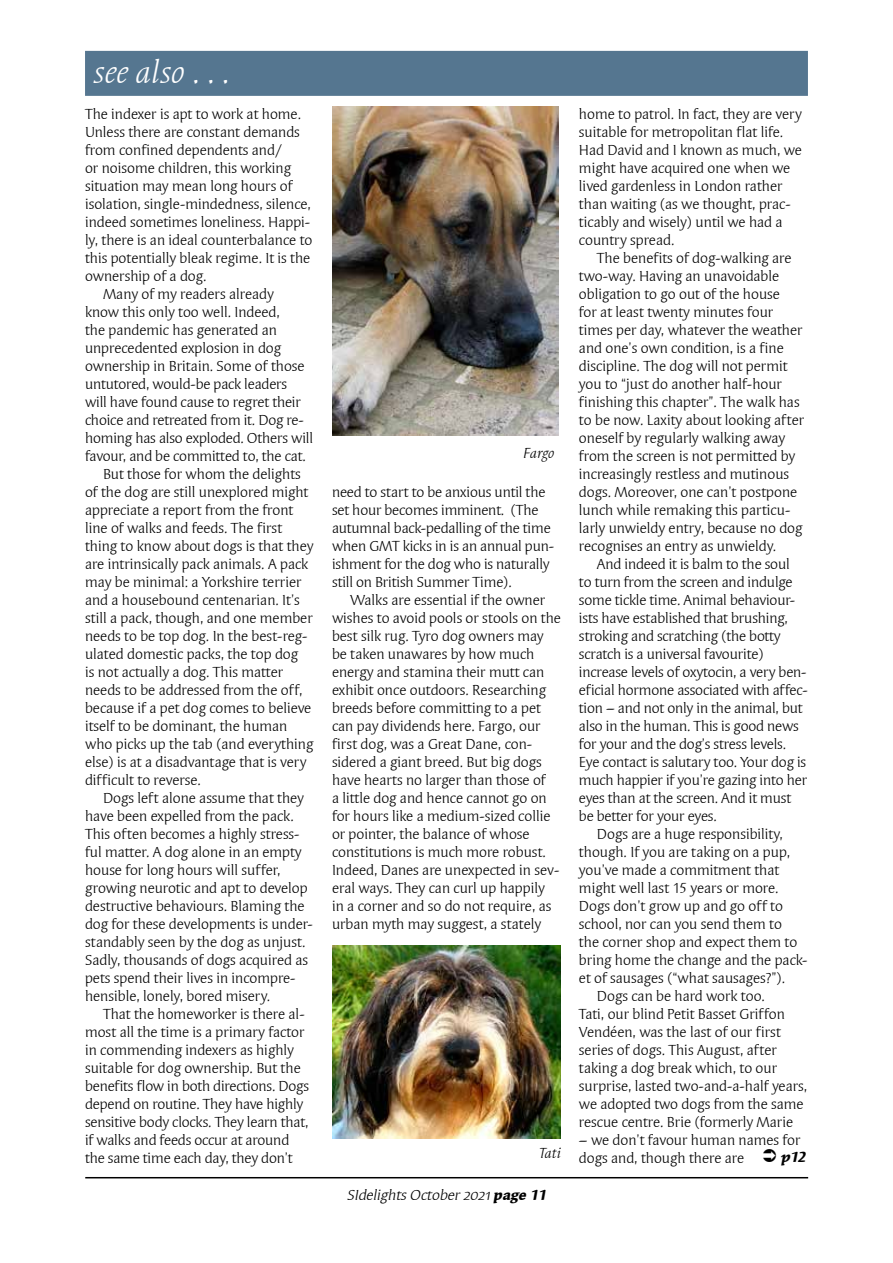
<style>
.page{position:relative;width:893px;height:1263px;background:#fff}
.page>*{position:absolute;margin:0;border:0;box-sizing:border-box;transform-origin:0 0}
.t1{font:italic 33px "Syndor OSITCTT Book";color:#fff}
.t2{font:15px/18px "Syndor ITCTT Book";color:#000}
.t3{font:italic 15px "Syndor OSITCTT Book";color:#000}
.t4{font:italic 15px "Syndor ITCTT Book";color:#000}
.t5{font:italic 15px "Syndor ITCTT Bold";color:#000}
.s1{font-style:normal}
.s2{font-family:"Syndor ITCTT Bold"}
</style>
<div class="page">
<hr style="left:85px;top:1177px;width:723px;height:1px;background:#000">
<div style="left:85px;top:51px;width:723px;height:45px;background:#557690"></div>
<img style="left:332px;top:106px;width:226px;height:330px">
<img style="left:332px;top:945px;width:229px;height:193px">
<h1 class="t1" style="left:94px;top:54px;width:137px">see also <span class="s1">. . .</span></h1>
<p class="t2" style="left:85px;top:105px;width:218px">The indexer is apt to work at home.</p>
<p class="t2" style="left:85px;top:123px;width:216px">Unless there are constant demands</p>
<p class="t2" style="left:85px;top:141px;width:199px">from confined dependents and/</p>
<p class="t2" style="left:85px;top:159px;width:207px">or noisome children, this working</p>
<p class="t2" style="left:85px;top:177px;width:209px">situation may mean long hours of</p>
<p class="t2" style="left:85px;top:195px;width:227px">isolation, single-mindedness, silence,</p>
<p class="t2" style="left:85px;top:213px;width:227px">indeed sometimes loneliness. Happi-</p>
<p class="t2" style="left:85px;top:231px;width:229px">ly, there is an ideal counterbalance to</p>
<p class="t2" style="left:85px;top:249px;width:227px">this potentially bleak regime. It is the</p>
<p class="t2" style="left:85px;top:267px;width:123px">ownership of a dog.</p>
<p class="t2" style="left:103px;top:285px;width:172px">Many of my readers already</p>
<p class="t2" style="left:85px;top:303px;width:196px">know this only too well. Indeed,</p>
<p class="t2" style="left:85px;top:321px;width:194px">the pandemic has generated an</p>
<p class="t2" style="left:85px;top:339px;width:198px">unprecedented explosion in dog</p>
<p class="t2" style="left:85px;top:357px;width:221px">ownership in Britain. Some of those</p>
<p class="t2" style="left:85px;top:375px;width:204px">untutored, would-be pack leaders</p>
<p class="t2" style="left:85px;top:393px;width:217px">will have found cause to regret their</p>
<p class="t2" style="left:85px;top:411px;width:220px">choice and retreated from it. Dog re-</p>
<p class="t2" style="left:85px;top:429px;width:230px">homing has also exploded. Others will</p>
<p class="t2" style="left:85px;top:447px;width:222px">favour, and be committed to, the cat.</p>
<p class="t2" style="left:103px;top:465px;width:199px">But those for whom the delights</p>
<p class="t2" style="left:85px;top:483px;width:225px">of the dog are still unexplored might</p>
<p class="t2" style="left:85px;top:501px;width:210px">appreciate a report from the front</p>
<p class="t2" style="left:85px;top:519px;width:199px">line of walks and feeds. The first</p>
<p class="t2" style="left:85px;top:537px;width:230px">thing to know about dogs is that they</p>
<p class="t2" style="left:85px;top:555px;width:225px">are intrinsically pack animals. A pack</p>
<p class="t2" style="left:85px;top:573px;width:218px">may be minimal: a Yorkshire terrier</p>
<p class="t2" style="left:85px;top:591px;width:216px">and a housebound centenarian. It’s</p>
<p class="t2" style="left:85px;top:609px;width:229px">still a pack, though, and one member</p>
<p class="t2" style="left:85px;top:627px;width:224px">needs to be top dog. In the best-reg-</p>
<p class="t2" style="left:85px;top:645px;width:215px">ulated domestic packs, the top dog</p>
<p class="t2" style="left:85px;top:663px;width:200px">is not actually a dog. This matter</p>
<p class="t2" style="left:85px;top:681px;width:219px">needs to be addressed from the off,</p>
<p class="t2" style="left:85px;top:699px;width:228px">because if a pet dog comes to believe</p>
<p class="t2" style="left:85px;top:717px;width:204px">itself to be dominant, the human</p>
<p class="t2" style="left:85px;top:735px;width:230px">who picks up the tab (and everything</p>
<p class="t2" style="left:85px;top:753px;width:223px">else) is at a disadvantage that is very</p>
<p class="t2" style="left:85px;top:771px;width:117px">difficult to reverse.</p>
<p class="t2" style="left:103px;top:789px;width:202px">Dogs left alone assume that they</p>
<p class="t2" style="left:85px;top:807px;width:210px">have been expelled from the pack.</p>
<p class="t2" style="left:85px;top:825px;width:216px">This often becomes a highly stress-</p>
<p class="t2" style="left:85px;top:843px;width:218px">ful matter. A dog alone in an empty</p>
<p class="t2" style="left:85px;top:861px;width:197px">house for long hours will suffer,</p>
<p class="t2" style="left:85px;top:879px;width:224px">growing neurotic and apt to develop</p>
<p class="t2" style="left:85px;top:897px;width:221px">destructive behaviours. Blaming the</p>
<p class="t2" style="left:85px;top:915px;width:229px">dog for these developments is under-</p>
<p class="t2" style="left:85px;top:933px;width:222px">standably seen by the dog as unjust.</p>
<p class="t2" style="left:85px;top:951px;width:225px">Sadly, thousands of dogs acquired as</p>
<p class="t2" style="left:85px;top:969px;width:212px">pets spend their lives in incompre-</p>
<p class="t2" style="left:85px;top:987px;width:187px">hensible, lonely, bored misery.</p>
<p class="t2" style="left:103px;top:1005px;width:203px">That the homeworker is there al-</p>
<p class="t2" style="left:85px;top:1023px;width:221px">most all the time is a primary factor</p>
<p class="t2" style="left:85px;top:1041px;width:210px">in commending indexers as highly</p>
<p class="t2" style="left:85px;top:1059px;width:217px">suitable for dog ownership. But the</p>
<p class="t2" style="left:85px;top:1077px;width:226px">benefits flow in both directions. Dogs</p>
<p class="t2" style="left:85px;top:1095px;width:220px">depend on routine. They have highly</p>
<p class="t2" style="left:85px;top:1113px;width:225px">sensitive body clocks. They learn that,</p>
<p class="t2" style="left:85px;top:1131px;width:206px">if walks and feeds occur at around</p>
<p class="t2" style="left:85px;top:1149px;width:209px">the same time each day, they don’t</p>
<p class="t4" style="left:523px;top:444px;width:33px">Fargo</p>
<p class="t2" style="left:332px;top:483px;width:224px">need to start to be anxious until the set hour becomes imminent. (The autumnal back-pedalling of the time when GMT kicks in is an annual pun&shy;ishment for the dog who is naturally still on British Summer Time).</p>
<p class="t2" style="left:332px;top:591px;width:230px;text-indent:18px">Walks are essential if the owner wishes to avoid pools or stools on the best silk rug. Tyro dog owners may be taken unawares by how much energy and stamina their mutt can exhibit once outdoors. Researching breeds before committing to a pet can pay dividends here. Fargo, our first dog, was a Great Dane, con&shy;sidered a giant breed. But big dogs have hearts no larger than those of<br>a little dog and hence cannot go on for hours like a medium-sized collie or pointer, the balance of whose constitutions is much more robust.<br>Indeed, Danes are unexpected in sev&shy;eral ways. They can curl up happily<br>in a corner and so do not require, as urban myth may suggest, a stately</p>
<p class="t4" style="left:539px;top:1145px;width:24px">Tati</p>
<p class="t3" style="left:347px;top:1187px;width:205px">SIdelights October2021<span class="s2">page 11</span></p>
<p class="t2" style="left:579px;top:105px;width:225px">home to patrol. In fact, they are very suitable for metropolitan flat life.<br>Had David and I known as much, we might have acquired one when we lived gardenless in London rather than waiting (as we thought, prac&shy;ticably and wisely) until we had a country spread.</p>
<p class="t2" style="left:579px;top:249px;width:227px;text-indent:18px">The benefits of dog-walking are two-way. Having an unavoidable obligation to go out of the house<br>for at least twenty minutes four times per day, whatever the weather and one’s own condition, is a fine discipline. The dog will not permit you to “just do another half-hour finishing this chapter”. The walk has to be now. Laxity about looking after oneself by regularly walking away from the screen is not permitted by increasingly restless and mutinous dogs. Moreover, one can’t postpone lunch while remaking this particu&shy;larly unwieldy entry, because no dog recognises an entry as unwieldy.</p>
<p class="t2" style="left:597px;top:555px;width:194px">And indeed it is balm to the soul</p>
<p class="t2" style="left:579px;top:573px;width:215px">to turn from the screen and indulge</p>
<p class="t2" style="left:579px;top:591px;width:218px">some tickle time. Animal behaviour-</p>
<p class="t2" style="left:579px;top:609px;width:211px">ists have established that brushing,</p>
<p class="t2" style="left:579px;top:627px;width:203px">stroking and scratching (the botty</p>
<p class="t2" style="left:579px;top:645px;width:186px">scratch is a universal favourite)</p>
<p class="t2" style="left:579px;top:663px;width:229px">increase levels of oxytocin, a very ben-</p>
<p class="t2" style="left:579px;top:681px;width:230px">eficial hormone associated with affec-</p>
<p class="t2" style="left:579px;top:699px;width:225px">tion – and not only in the animal, but</p>
<p class="t2" style="left:579px;top:717px;width:221px">also in the human. This is good news</p>
<p class="t2" style="left:579px;top:735px;width:209px">for your and the dog’s stress levels.</p>
<p class="t2" style="left:579px;top:753px;width:229px">Eye contact is salutary too. Your dog is</p>
<p class="t2" style="left:579px;top:771px;width:230px">much happier if you’re gazing into her</p>
<p class="t2" style="left:579px;top:789px;width:214px">eyes than at the screen. And it must</p>
<p class="t2" style="left:579px;top:807px;width:139px">be better for your eyes.</p>
<p class="t2" style="left:597px;top:825px;width:187px">Dogs are a huge responsibility,</p>
<p class="t2" style="left:579px;top:843px;width:213px">though. If you are taking on a pup,</p>
<p class="t2" style="left:579px;top:861px;width:202px">you’ve made a commitment that</p>
<p class="t2" style="left:579px;top:879px;width:201px">might well last 15 years or more.</p>
<p class="t2" style="left:579px;top:897px;width:206px">Dogs don’t grow up and go off to</p>
<p class="t2" style="left:579px;top:915px;width:204px">school, nor can you send them to</p>
<p class="t2" style="left:579px;top:933px;width:220px">the corner shop and expect them to</p>
<p class="t2" style="left:579px;top:951px;width:230px">bring home the change and the pack-</p>
<p class="t2" style="left:579px;top:969px;width:208px">et of sausages (“what sausages?”).</p>
<p class="t2" style="left:597px;top:987px;width:169px">Dogs can be hard work too.</p>
<p class="t2" style="left:579px;top:1005px;width:207px">Tati, our blind Petit Basset Griffon</p>
<p class="t2" style="left:579px;top:1023px;width:203px">Vendéen, was the last of our first</p>
<p class="t2" style="left:579px;top:1041px;width:199px">series of dogs. This August, after</p>
<p class="t2" style="left:579px;top:1059px;width:200px">taking a dog break which, to our</p>
<p class="t2" style="left:579px;top:1077px;width:230px">surprise, lasted two-and-a-half years,</p>
<p class="t2" style="left:579px;top:1095px;width:226px">we adopted two dogs from the same</p>
<p class="t2" style="left:579px;top:1113px;width:216px">rescue centre. Brie (formerly Marie</p>
<p class="t2" style="left:579px;top:1131px;width:223px">– we don’t favour human names for dogs and, though there are</p>
<p class="t5" style="left:781px;top:1148px;width:27px">p12</p>
</div>
